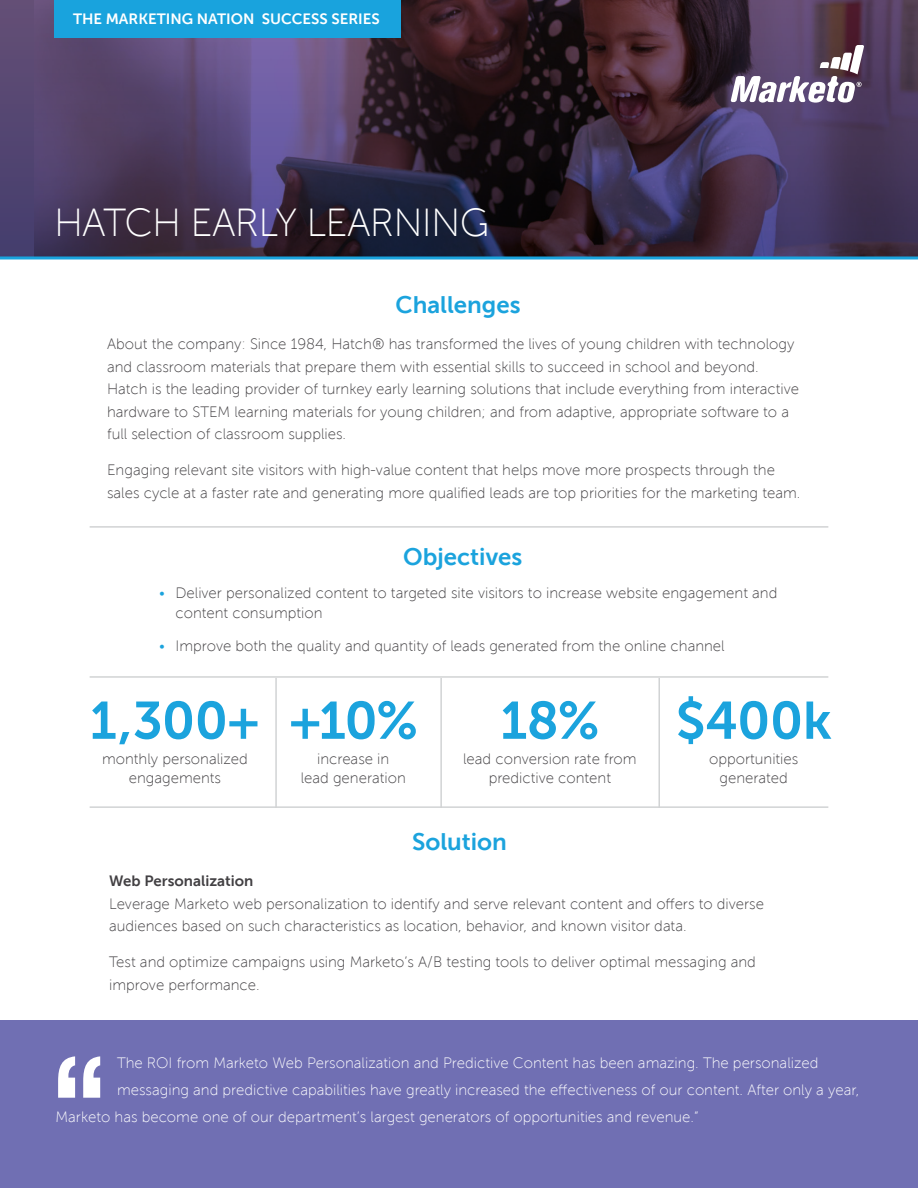
<style>
.page{position:relative;width:918px;height:1188px;background:#fff}
.page>*{position:absolute;margin:0;border:0;box-sizing:border-box;transform-origin:0 0}
.t1{font:700 52.5px "Marketo Sans";letter-spacing:-.01em;color:#1ba3dd}
.t2{font:300 39px "Marketo Sans";letter-spacing:-.02em;color:#fff}
.t3{font:700 24px "Marketo Sans";color:#1ba3dd}
.t4{font:300 15px/22.5px "Marketo Sans";color:#424043}
.t5{font:300 15px "Marketo Sans";color:#fff}
.t6{font:700 15px "Marketo Sans";color:#fff}
.t7{font:700 15px "Marketo Sans";color:#424043}
.s1{color:#1ba3dd}
</style>
<div class="page">
<svg style="left:0;top:0;width:918px;height:256px;background:#41314c"></svg>
<svg style="left:731px;top:45px;width:133px;height:58px"></svg>
<svg style="left:0;top:256px;width:918px;height:4px;background:#389ecc"></svg>
<div style="left:54px;top:0;width:347px;height:37px;background:#19a3dd"></div>
<hr style="left:90px;top:676px;width:738px;height:2px;background:#d1d3d4">
<hr style="left:90px;top:806px;width:738px;height:2px;background:#d1d3d4">
<hr style="left:90px;top:526px;width:738px;height:2px;background:#d1d3d4">
<hr style="left:275px;top:678px;width:2px;height:130px;background:#d1d3d4">
<hr style="left:440px;top:678px;width:2px;height:130px;background:#d1d3d4">
<hr style="left:658px;top:678px;width:2px;height:130px;background:#d1d3d4">
<div style="left:0;top:1020px;width:918px;height:168px;background:#706fb3"></div>
<svg style="left:58px;top:1056px;width:42px;height:42px"></svg>
<p class="t6" style="left:73px;top:10px;width:308px">THE MARKETING NATION SUCCESS SERIES</p>
<h2 class="t2" style="left:54px;top:202px;width:437px">HATCH EARLY LEARNING</h2>
<h3 class="t3" style="left:396px;top:291px;width:126px">Challenges</h3>
<p class="t4" style="left:107px;top:333px;width:694px">About the company: Since 1984, Hatch® has transformed the lives of young children with technology and classroom materials that prepare them with essential skills to succeed in school and beyond.<br>Hatch is the leading provider of turnkey early learning solutions that include everything from interactive hardware to STEM learning materials for young children; and from adaptive, appropriate software to a full selection of classroom supplies.</p>
<p class="t4" style="left:107px;top:459px;width:695px">Engaging relevant site visitors with high-value content that helps move more prospects through the sales cycle at a faster rate and generating more qualified leads are top priorities for the marketing team.</p>
<h3 class="t3" style="left:403px;top:544px;width:121px">Objectives</h3>
<p class="t4" style="left:176px;top:583px;width:603px;line-height:19.5px;text-indent:-16px"><span class="s1">•</span> Deliver personalized content to targeted site visitors to increase website engagement and content consumption</p>
<p class="t4" style="left:159px;top:634px;width:567px"><span class="s1">•</span> Improve both the quality and quantity of leads generated from the online channel</p>
<h1 class="t1" style="left:90px;top:691px;width:330px">1,300+ +10%</h1>
<h1 class="t1" style="left:676px;top:691px;width:158px">$400k</h1>
<p class="t4" style="left:463px;top:749px;width:175px;line-height:19.5px;text-align:center">lead conversion rate from predictive content</p>
<h1 class="t1" style="left:500px;top:691px;width:100px">18%</h1>
<p class="t4" style="left:102px;top:749px;width:147px;line-height:19.5px;text-align:center">monthly personalized engagements</p>
<p class="t4" style="left:709px;top:749px;width:91px;line-height:19.5px;text-align:center">opportunities generated</p>
<p class="t4" style="left:301px;top:749px;width:107px;line-height:19.5px;text-align:center">increase in<br>lead generation</p>
<h3 class="t3" style="left:412px;top:829px;width:96px">Solution</h3>
<p class="t7" style="left:109px;top:873px;width:146px">Web Personalization</p>
<p class="t4" style="left:109px;top:892px;width:657px">Leverage Marketo web personalization to identify and serve relevant content and offers to diverse audiences based on such characteristics as location, behavior, and known visitor data.</p>
<p class="t4" style="left:109px;top:951px;width:648px">Test and optimize campaigns using Marketo’s A/B testing tools to deliver optimal messaging and improve performance.</p>
<p class="t5" style="left:117px;top:1055px;width:703px">The ROI from Marketo Web Personalization and Predictive Content has been amazing. The personalized</p>
<p class="t5" style="left:117px;top:1082px;width:744px">messaging and predictive capabilities have greatly increased the effectiveness of our content. After only a year,</p>
<p class="t5" style="left:56px;top:1109px;width:645px">Marketo has become one of our department’s largest generators of opportunities and revenue.”</p>
</div>
